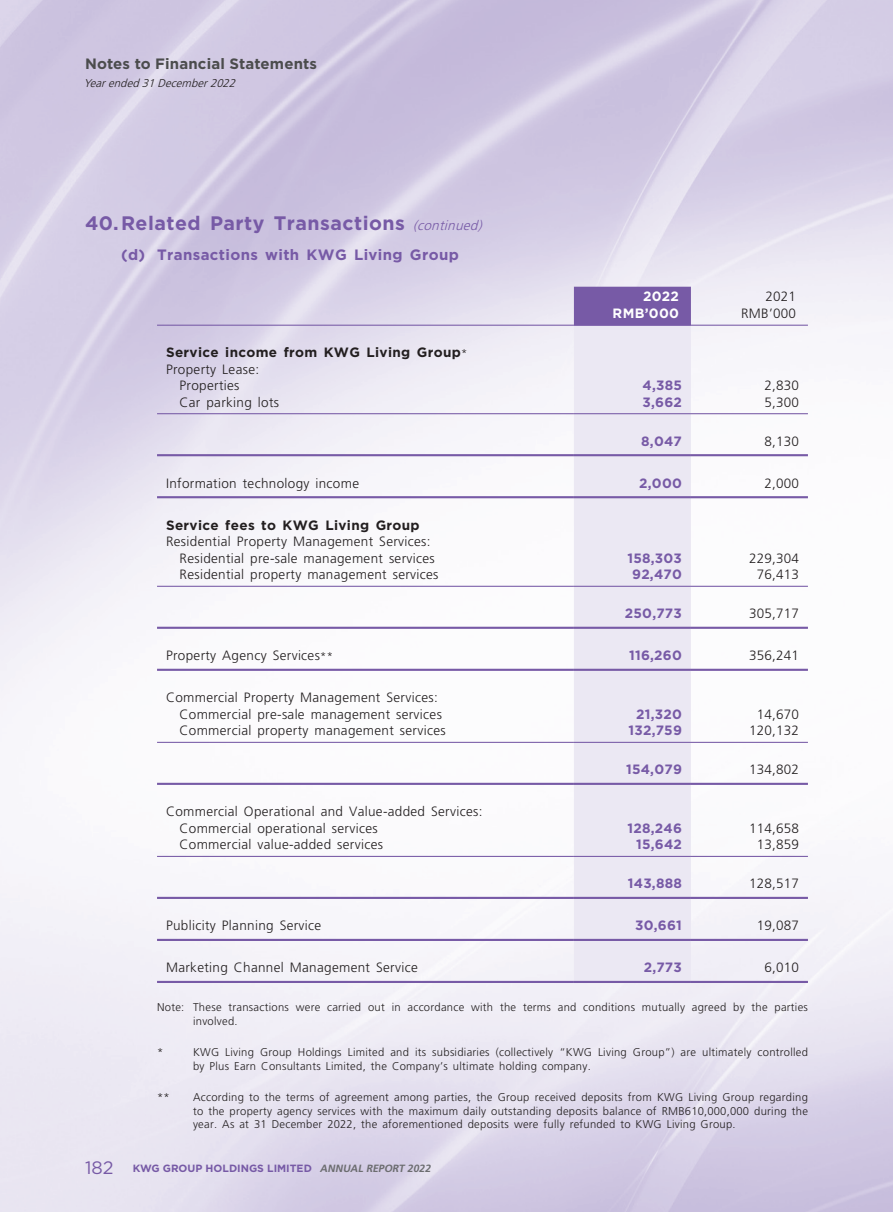
<style>
.page{position:relative;width:893px;height:1212px;background:#fff}
.page>*{position:absolute;margin:0;border:0;box-sizing:border-box;transform-origin:0 0}
._03_H1{font:700 19.5px "Gotham";letter-spacing:.025em;color:#775aa6}
._04___H2{font:700 15px "Gotham";letter-spacing:.025em;color:#775aa6}
.t1{font:700 15px "Gotham";letter-spacing:.01em;color:#4b4c4d}
._15_Table_Stub{font:300 13.5px "Frutiger LT Std";letter-spacing:.025em;color:#231f20}
._31_table_tab_6pt{font:300 13.5px "Frutiger LT Std";letter-spacing:.015em;color:#231f20}
._31_table_tab_6pt-2{font:700 13.5px "Gotham";letter-spacing:.015em;color:#775aa6}
._15_Table_Stub-2{font:700 13.5px "Gotham";letter-spacing:.025em;color:#231f20}
._31_table_tab_6pt-3{font:700 13.5px "Gotham";letter-spacing:.015em;color:#fff}
._23_______IN4__Note{font:300 11.25px/13.5px "Frutiger LT Std";letter-spacing:.025em;color:#231f20}
.t2{font:italic 300 11.25px "Frutiger LT Std";color:#231f20}
.t3{font:700 10.5px "Gotham";color:#775aa6}
.s1{font-family:"Frutiger LT Std";font-weight:300;font-style:italic;font-size:13.5px}
.s2{font-family:"Frutiger LT Std";font-weight:300;font-size:11.25px}
.s3{font-size:11.25px}
.s4{font-weight:400;font-size:18px}
.s5{font-family:"Frutiger LT Std";font-style:italic;color:#6c6d70}
</style>
<div class="page">
<div style="left:574px;top:287px;width:117px;height:38px;background:#775aa6"></div>
<div style="left:574px;top:326px;width:117px;height:655px;background:#ebe8f3"></div>
<hr style="left:157px;top:325px;width:417px;height:1px;background:#775aa6">
<hr style="left:574px;top:325px;width:117px;height:1px;background:#775aa6">
<hr style="left:691px;top:325px;width:117px;height:1px;background:#775aa6">
<hr style="left:157px;top:413px;width:417px;height:1px;background:#775aa6">
<hr style="left:574px;top:413px;width:117px;height:1px;background:#775aa6">
<hr style="left:691px;top:413px;width:117px;height:1px;background:#775aa6">
<hr style="left:157px;top:454px;width:417px;height:2px;background:#775aa6">
<hr style="left:574px;top:454px;width:117px;height:2px;background:#775aa6">
<hr style="left:691px;top:454px;width:117px;height:2px;background:#775aa6">
<hr style="left:157px;top:496px;width:417px;height:2px;background:#775aa6">
<hr style="left:574px;top:496px;width:117px;height:2px;background:#775aa6">
<hr style="left:691px;top:496px;width:117px;height:2px;background:#775aa6">
<hr style="left:157px;top:586px;width:417px;height:1px;background:#775aa6">
<hr style="left:574px;top:586px;width:117px;height:1px;background:#775aa6">
<hr style="left:691px;top:586px;width:117px;height:1px;background:#775aa6">
<hr style="left:157px;top:627px;width:417px;height:2px;background:#775aa6">
<hr style="left:574px;top:627px;width:117px;height:2px;background:#775aa6">
<hr style="left:691px;top:627px;width:117px;height:2px;background:#775aa6">
<hr style="left:157px;top:669px;width:417px;height:2px;background:#775aa6">
<hr style="left:574px;top:669px;width:117px;height:2px;background:#775aa6">
<hr style="left:691px;top:669px;width:117px;height:2px;background:#775aa6">
<hr style="left:157px;top:742px;width:417px;height:1px;background:#775aa6">
<hr style="left:574px;top:742px;width:117px;height:1px;background:#775aa6">
<hr style="left:691px;top:742px;width:117px;height:1px;background:#775aa6">
<hr style="left:157px;top:783px;width:417px;height:2px;background:#775aa6">
<hr style="left:574px;top:783px;width:117px;height:2px;background:#775aa6">
<hr style="left:691px;top:783px;width:117px;height:2px;background:#775aa6">
<hr style="left:157px;top:856px;width:417px;height:1px;background:#775aa6">
<hr style="left:574px;top:856px;width:117px;height:1px;background:#775aa6">
<hr style="left:691px;top:856px;width:117px;height:1px;background:#775aa6">
<hr style="left:157px;top:897px;width:417px;height:2px;background:#775aa6">
<hr style="left:574px;top:897px;width:117px;height:2px;background:#775aa6">
<hr style="left:691px;top:897px;width:117px;height:2px;background:#775aa6">
<hr style="left:157px;top:939px;width:417px;height:2px;background:#775aa6">
<hr style="left:574px;top:939px;width:117px;height:2px;background:#775aa6">
<hr style="left:691px;top:939px;width:117px;height:2px;background:#775aa6">
<hr style="left:157px;top:981px;width:417px;height:2px;background:#775aa6">
<hr style="left:574px;top:981px;width:117px;height:2px;background:#775aa6">
<hr style="left:691px;top:981px;width:117px;height:2px;background:#775aa6">
<h2 class="t1" style="left:85px;top:54px;width:234px">Notes to Financial Statements</h2>
<p class="t2" style="left:84px;top:77px;width:156px">Yearended31December2022</p>
<p class="_03_H1" style="left:85px;top:210px;width:402px">40. Related Party Transactions <span class="s1">(continued)</span></p>
<p class="_04___H2" style="left:121px;top:244px;width:339px">(d) Transactions with KWG Living Group</p>
<p class="_31_table_tab_6pt-3" style="left:643px;top:288px;width:37px">2022</p>
<p class="_31_table_tab_6pt" style="left:765px;top:289px;width:32px">2021</p>
<p class="_31_table_tab_6pt-3" style="left:613px;top:304px;width:68px">RMB’000</p>
<p class="_31_table_tab_6pt" style="left:741px;top:306px;width:56px">RMB’000</p>
<p class="_15_Table_Stub-2" style="left:166px;top:343px;width:303px">Service income from KWG Living Group<span class="s2">*</span></p>
<p class="_15_Table_Stub" style="left:166px;top:361px;width:95px">Property Lease:</p>
<p class="_15_Table_Stub" style="left:180px;top:378px;width:61px">Properties</p>
<p class="_31_table_tab_6pt-2" style="left:643px;top:376px;width:41px">4,385</p>
<p class="_31_table_tab_6pt" style="left:764px;top:378px;width:36px">2,830</p>
<p class="_15_Table_Stub" style="left:180px;top:394px;width:101px">Car parking lots</p>
<p class="_31_table_tab_6pt-2" style="left:643px;top:393px;width:41px">3,662</p>
<p class="_31_table_tab_6pt" style="left:764px;top:394px;width:36px">5,300</p>
<p class="_31_table_tab_6pt-2" style="left:641px;top:432px;width:42px">8,047</p>
<p class="_31_table_tab_6pt" style="left:764px;top:433px;width:36px">8,130</p>
<p class="_15_Table_Stub" style="left:166px;top:475px;width:195px">Information technology income</p>
<p class="_31_table_tab_6pt-2" style="left:639px;top:474px;width:44px">2,000</p>
<p class="_31_table_tab_6pt" style="left:764px;top:475px;width:36px">2,000</p>
<p class="_15_Table_Stub-2" style="left:166px;top:516px;width:255px">Service fees to KWG Living Group</p>
<p class="_15_Table_Stub" style="left:166px;top:534px;width:266px">Residential Property Management Services:</p>
<p class="_15_Table_Stub" style="left:180px;top:550px;width:257px">Residential pre-sale management services</p>
<p class="_31_table_tab_6pt-2" style="left:627px;top:549px;width:56px">158,303</p>
<p class="_31_table_tab_6pt" style="left:749px;top:550px;width:51px">229,304</p>
<p class="_15_Table_Stub" style="left:180px;top:567px;width:260px">Residential property management services</p>
<p class="_31_table_tab_6pt-2" style="left:632px;top:565px;width:51px">92,470</p>
<p class="_31_table_tab_6pt" style="left:757px;top:567px;width:44px">76,413</p>
<p class="_31_table_tab_6pt-2" style="left:625px;top:604px;width:58px">250,773</p>
<p class="_31_table_tab_6pt" style="left:749px;top:606px;width:51px">305,717</p>
<p class="_15_Table_Stub" style="left:166px;top:648px;width:168px">Property Agency Services<span class="s3">**</span></p>
<p class="_31_table_tab_6pt-2" style="left:629px;top:646px;width:54px">116,260</p>
<p class="_31_table_tab_6pt" style="left:749px;top:648px;width:51px">356,241</p>
<p class="_15_Table_Stub" style="left:166px;top:690px;width:273px">Commercial Property Management Services:</p>
<p class="_15_Table_Stub" style="left:180px;top:706px;width:264px">Commercial pre-sale management services</p>
<p class="_31_table_tab_6pt-2" style="left:636px;top:705px;width:47px">21,320</p>
<p class="_31_table_tab_6pt" style="left:757px;top:706px;width:44px">14,670</p>
<p class="_15_Table_Stub" style="left:180px;top:723px;width:268px">Commercial property management services</p>
<p class="_31_table_tab_6pt-2" style="left:629px;top:721px;width:55px">132,759</p>
<p class="_31_table_tab_6pt" style="left:749px;top:723px;width:51px">120,132</p>
<p class="_31_table_tab_6pt-2" style="left:626px;top:760px;width:57px">154,079</p>
<p class="_31_table_tab_6pt" style="left:749px;top:762px;width:51px">134,802</p>
<p class="_15_Table_Stub" style="left:166px;top:804px;width:318px">Commercial Operational and Value-added Services:</p>
<p class="_15_Table_Stub" style="left:180px;top:820px;width:200px">Commercial operational services</p>
<p class="_31_table_tab_6pt-2" style="left:628px;top:819px;width:56px">128,246</p>
<p class="_31_table_tab_6pt" style="left:749px;top:820px;width:51px">114,658</p>
<p class="_15_Table_Stub" style="left:180px;top:837px;width:205px">Commercial value-added services</p>
<p class="_31_table_tab_6pt-2" style="left:636px;top:835px;width:47px">15,642</p>
<p class="_31_table_tab_6pt" style="left:757px;top:837px;width:44px">13,859</p>
<p class="_31_table_tab_6pt-2" style="left:628px;top:874px;width:55px">143,888</p>
<p class="_31_table_tab_6pt" style="left:749px;top:876px;width:51px">128,517</p>
<p class="_15_Table_Stub" style="left:166px;top:918px;width:157px">Publicity Planning Service</p>
<p class="_31_table_tab_6pt-2" style="left:635px;top:916px;width:48px">30,661</p>
<p class="_31_table_tab_6pt" style="left:757px;top:918px;width:44px">19,087</p>
<p class="_15_Table_Stub" style="left:166px;top:960px;width:253px">Marketing Channel Management Service</p>
<p class="_31_table_tab_6pt-2" style="left:644px;top:958px;width:40px">2,773</p>
<p class="_31_table_tab_6pt" style="left:764px;top:960px;width:36px">6,010</p>
<p class="_23_______IN4__Note" style="left:193px;top:1000px;width:616px;text-indent:-36px">Note: These transactions were carried out in accordance with the terms and conditions mutually agreed by the parties involved.</p>
<p class="_23_______IN4__Note" style="left:157px;top:1045px;width:8px">*</p>
<p class="_23_______IN4__Note" style="left:193px;top:1045px;width:616px">KWG Living Group Holdings Limited and its subsidiaries (collectively “KWG Living Group”) are ultimately controlled by Plus Earn Consultants Limited, the Company’s ultimate holding company.</p>
<p class="_23_______IN4__Note" style="left:157px;top:1090px;width:14px">**</p>
<p class="_23_______IN4__Note" style="left:193px;top:1090px;width:616px;text-align:justify">According to the terms of agreement among parties, the Group received deposits from KWG Living Group regarding to the property agency services with the maximum daily outstanding deposits balance of RMB610,000,000 during the year. As at 31 December 2022, the aforementioned deposits were fully refunded to KWG Living Group.</p>
<p class="t3" style="left:85px;top:1162px;width:349px"><span class="s4">182</span> KWG GROUP HOLDINGS LIMITED <span class="s5">ANNUAL REPORT 2022</span></p>
</div>
